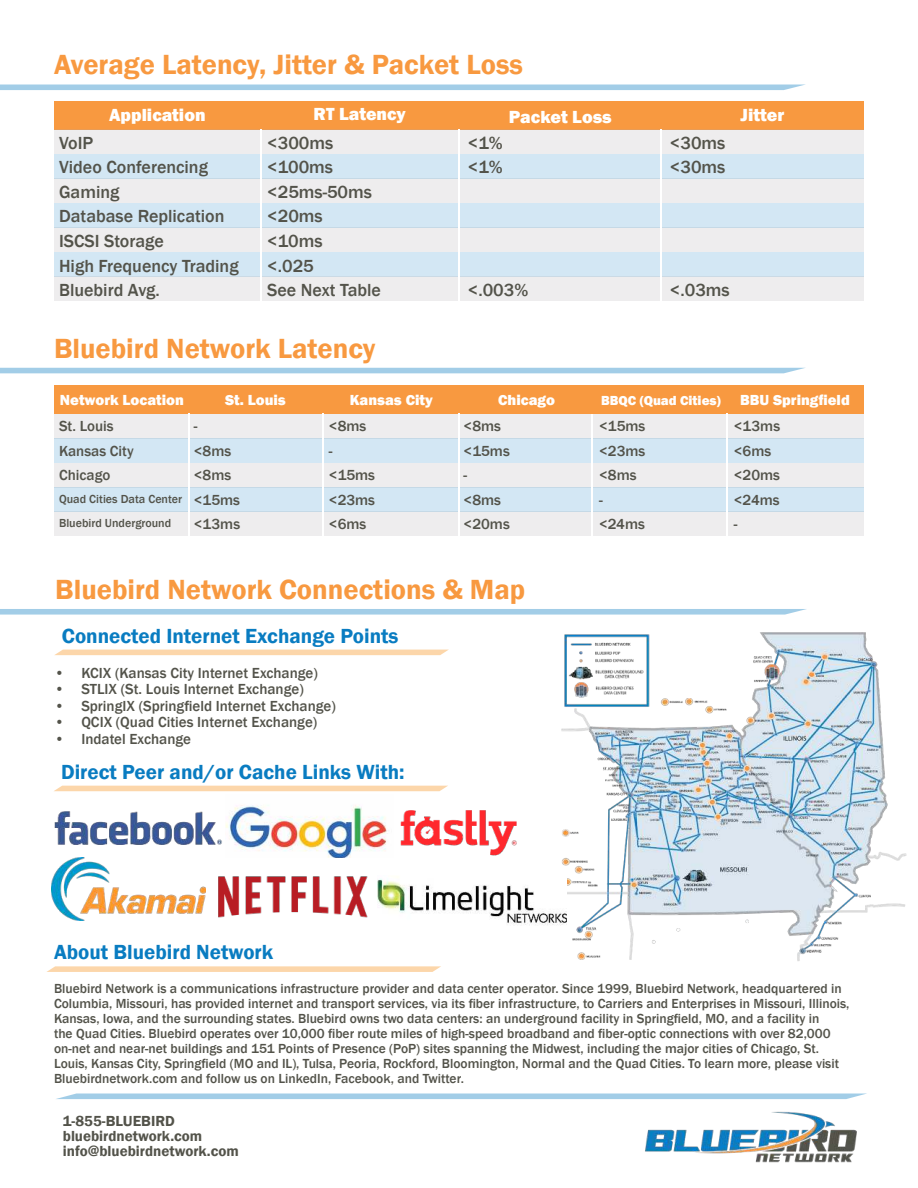
<style>
.page{position:relative;width:918px;height:1188px;background:#fff}
.page>*{position:absolute;margin:0;border:0;box-sizing:border-box;transform-origin:0 0}
.t1{font:600 28.5px "Franklin Gothic";color:#f89940}
.t2{font:600 21px "Franklin Gothic";color:#097cc1}
.t3{font:500 18px/24.5px "Franklin Gothic";color:#53534a}
.t4{font:800 18px "Franklin Gothic";color:#fff}
.t5{font:500 15px/24.5px "Franklin Gothic";color:#53534a}
.t6{font:600 15px/15px "Franklin Gothic";color:#53534a}
.t7{font:800 15px "Franklin Gothic";color:#fff}
.t8{font:500 13.5px/15px "Franklin Gothic";color:#53534a}
.t9{font:800 13.5px "Franklin Gothic";color:#fff}
.t10{font:500 12px/24.5px "Franklin Gothic";color:#53534a}
</style>
<div class="page">
<img style="left:645px;top:1111px;width:212px;height:52px">
<svg style="left:56px;top:1093px;width:811px;height:6px;background:#abd2e9"></svg>
<svg style="left:0;top:84px;width:805px;height:6px;background:#aad1e9"></svg>
<svg style="left:47px;top:966px;width:394px;height:6px;background:#fcd9b1"></svg>
<div style="left:0;top:368px;width:805px;height:5px;background:#a2cde7"></div>
<div style="left:55px;top:650px;width:393px;height:5px;background:#fcd6aa"></div>
<svg style="left:0;top:609px;width:807px;height:6px;background:#a7d0e8"></svg>
<div style="left:54px;top:786px;width:394px;height:5px;background:#fcd6aa"></div>
<img style="left:54px;top:791px;width:177px;height:67px">
<img style="left:225px;top:795px;width:162px;height:63px">
<img style="left:218px;top:876px;width:150px;height:42px">
<img style="left:52px;top:858px;width:153px;height:62px">
<div style="left:54px;top:102px;width:810px;height:28px;background:#f89940"></div>
<div style="left:54px;top:130px;width:810px;height:24px;background:#eeedee"></div>
<div style="left:54px;top:179px;width:810px;height:24px;background:#eeedee"></div>
<div style="left:54px;top:228px;width:810px;height:24px;background:#eeedee"></div>
<div style="left:54px;top:252px;width:810px;height:25px;background:#d3e7f4"></div>
<div style="left:54px;top:203px;width:810px;height:25px;background:#d3e7f4"></div>
<div style="left:54px;top:154px;width:810px;height:25px;background:#d3e7f4"></div>
<div style="left:54px;top:277px;width:809px;height:24px;background:#eeedee"></div>
<hr style="left:260px;top:130px;width:2px;height:171px;background:#fff">
<hr style="left:458px;top:129px;width:1px;height:172px;background:#fff">
<hr style="left:661px;top:129px;width:1px;height:172px;background:#fff">
<div style="left:54px;top:386px;width:810px;height:28px;background:#f89940"></div>
<div style="left:54px;top:414px;width:810px;height:24px;background:#eeedee"></div>
<div style="left:54px;top:463px;width:810px;height:24px;background:#eeedee"></div>
<div style="left:54px;top:512px;width:810px;height:24px;background:#eeedee"></div>
<div style="left:54px;top:487px;width:810px;height:25px;background:#d3e7f4"></div>
<div style="left:54px;top:438px;width:810px;height:25px;background:#d3e7f4"></div>
<hr style="left:322px;top:414px;width:1px;height:122px;background:#fff">
<hr style="left:458px;top:414px;width:1px;height:122px;background:#fff">
<hr style="left:727px;top:414px;width:1px;height:122px;background:#fff">
<hr style="left:591px;top:414px;width:2px;height:122px;background:#fff">
<hr style="left:188px;top:414px;width:1px;height:122px;background:#fff">
<img style="left:543px;top:611px;width:364px;height:350px">
<img style="left:377px;top:875px;width:189px;height:53px">
<img style="left:400px;top:810px;width:117px;height:46px">
<h1 class="t1" style="left:54px;top:53px;width:471px">Average Latency, Jitter &amp; Packet Loss</h1>
<h3 class="t4" style="left:109px;top:108px;width:98px">Application</h3>
<h3 class="t4" style="left:314px;top:106px;width:94px">RT Latency</h3>
<h3 class="t4" style="left:509px;top:109px;width:104px">Packet Loss</h3>
<h3 class="t4" style="left:741px;top:108px;width:45px">Jitter</h3>
<h3 class="t3" style="left:59px;top:132px;width:181px">VoIP<br>Video Conferencing<br>Gaming<br>Database Replication<br>ISCSI Storage<br>High Frequency Trading<br>Bluebird Avg.</h3>
<h3 class="t3" style="left:267px;top:132px;width:115px">&lt;300ms &lt;100ms &lt;25ms-50ms &lt;20ms &lt;10ms<br>&lt;.025<br>See Next Table</h3>
<h3 class="t3" style="left:468px;top:132px;width:36px;line-height:24px">&lt;1% &lt;1%</h3>
<h3 class="t3" style="left:670px;top:132px;width:57px;line-height:24px">&lt;30ms &lt;30ms</h3>
<h3 class="t3" style="left:468px;top:279px;width:62px">&lt;.003%</h3>
<h3 class="t3" style="left:670px;top:279px;width:61px">&lt;.03ms</h3>
<h1 class="t1" style="left:54px;top:336px;width:323px">Bluebird Network Latency</h1>
<p class="t9" style="left:601px;top:395px;width:121px">BBQC (Quad Cities)</p>
<p class="t7" style="left:740px;top:390px;width:111px">BBU Springfield</p>
<p class="t7" style="left:60px;top:393px;width:126px">Network Location</p>
<p class="t7" style="left:225px;top:393px;width:62px">St. Louis</p>
<p class="t7" style="left:350px;top:394px;width:84px">Kansas City</p>
<p class="t7" style="left:498px;top:393px;width:58px">Chicago</p>
<p class="t5" style="left:59px;top:415px;width:56px">St. Louis</p>
<p class="t5" style="left:194px;top:415px;width:48px">-<br>&lt;8ms &lt;8ms &lt;15ms &lt;13ms</p>
<p class="t5" style="left:329px;top:414px;width:48px">&lt;8ms<br>- &lt;15ms &lt;23ms &lt;6ms</p>
<p class="t5" style="left:464px;top:414px;width:48px">&lt;8ms &lt;15ms -<br>&lt;8ms &lt;20ms</p>
<p class="t5" style="left:599px;top:415px;width:48px">&lt;15ms &lt;23ms &lt;8ms<br>- &lt;24ms</p>
<p class="t5" style="left:734px;top:415px;width:48px">&lt;13ms &lt;6ms &lt;20ms &lt;24ms -</p>
<p class="t5" style="left:59px;top:439px;width:76px">Kansas City<br>Chicago</p>
<p class="t10" style="left:59px;top:487px;width:124px">Quad Cities Data Center<br>Bluebird Underground</p>
<h1 class="t1" style="left:55px;top:577px;width:472px">Bluebird Network Connections &amp; Map</h1>
<h2 class="t2" style="left:62px;top:627px;width:338px">Connected Internet Exchange Points</h2>
<p class="t5" style="left:54px;top:661px;width:265px">• KCIX (Kansas City Internet Exchange)</p>
<p class="t5" style="left:54px;top:678px;width:251px">• STLIX (St. Louis Internet Exchange)</p>
<p class="t5" style="left:54px;top:694px;width:283px">• SpringIX (Springfield Internet Exchange)</p>
<p class="t5" style="left:54px;top:711px;width:264px">• QCIX (Quad Cities Internet Exchange)</p>
<p class="t5" style="left:54px;top:727px;width:138px">• Indatel Exchange</p>
<h2 class="t2" style="left:61px;top:763px;width:345px">Direct Peer and/or Cache Links With:</h2>
<h2 class="t2" style="left:54px;top:944px;width:221px">About Bluebird Network</h2>
<p class="t8" style="left:54px;top:982px;width:797px">Bluebird Network is a communications infrastructure provider and data center operator. Since 1999, Bluebird Network, headquartered in Columbia, Missouri, has provided internet and transport services, via its fiber infrastructure, to Carriers and Enterprises in Missouri, Illinois, Kansas, Iowa, and the surrounding states. Bluebird owns two data centers: an underground facility in Springfield, MO, and a facility in<br>the Quad Cities. Bluebird operates over 10,000 fiber route miles of high-speed broadband and fiber-optic connections with over 82,000 on-net and near-net buildings and 151 Points of Presence (PoP) sites spanning the Midwest, including the major cities of Chicago, St.<br>Louis, Kansas City, Springfield (MO and IL), Tulsa, Peoria, Rockford, Bloomington, Normal and the Quad Cities. To learn more, please visit Bluebirdnetwork.com and follow us on LinkedIn, Facebook, and Twitter.</p>
<p class="t6" style="left:63px;top:1115px;width:178px">1-855-BLUEBIRD bluebirdnetwork.com info@bluebirdnetwork.com</p>
</div>
